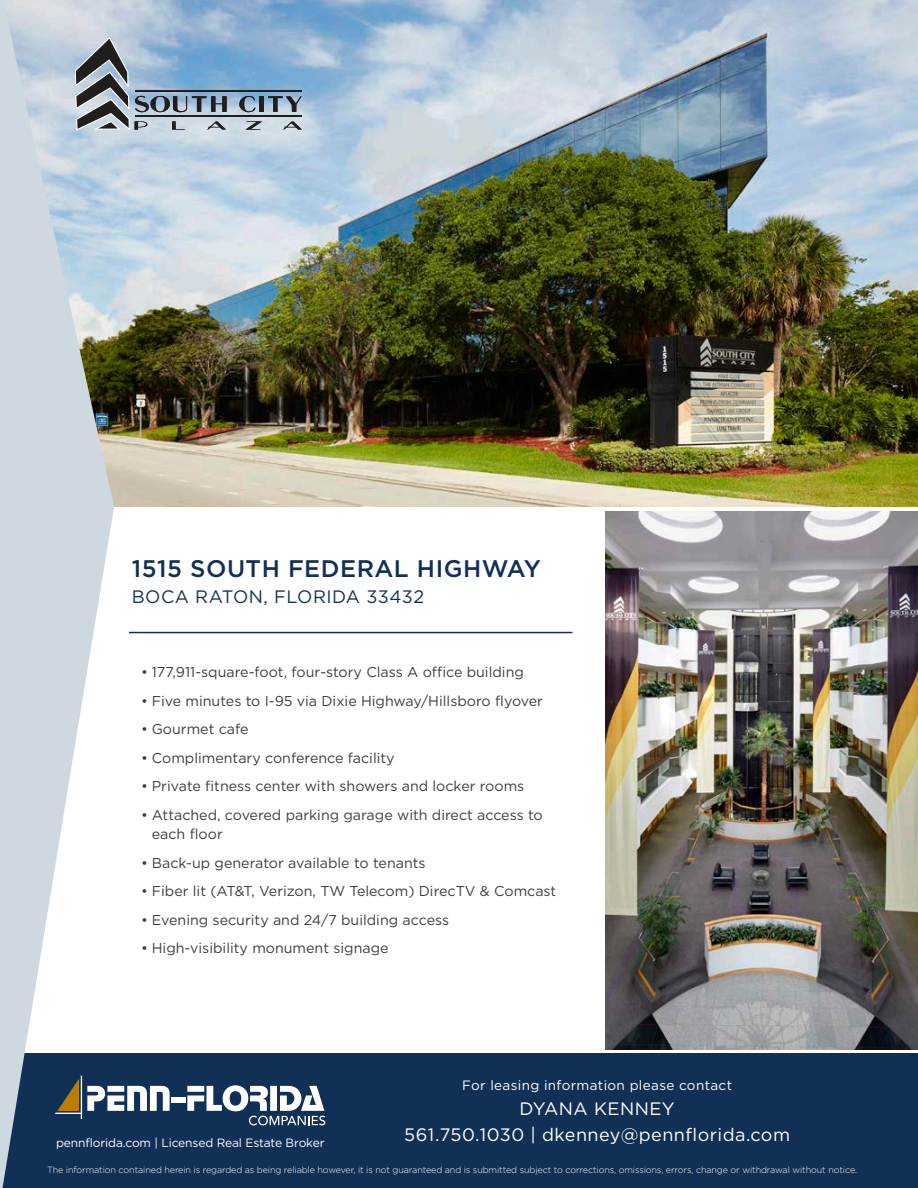
<style>
.page{position:relative;width:918px;height:1188px;background:#fff}
.page>*{position:absolute;margin:0;border:0;box-sizing:border-box;transform-origin:0 0}
.t1{font:500 24px "Gotham HTF";letter-spacing:.02em;color:#113056}
.t2{font:18px/25.5px "Gotham HTF";letter-spacing:.025em;color:#fff;text-align:center}
.t3{font:18px "Gotham HTF";letter-spacing:.025em;color:#113056}
.t4{font:14.25px/19.5px "Gotham HTF";color:#3e3e3f}
.t5{font:13.5px "Gotham HTF";letter-spacing:.025em;color:#fff}
.t6{font:12px "Gotham HTF";letter-spacing:-.01em;color:#fff}
.t7{font:300 9px "Gotham HTF";letter-spacing:-.01em;color:#fff}
</style>
<div class="page">
<img style="left:114px;top:0;width:804px;height:507px">
<div style="left:0;top:1054px;width:918px;height:134px;background:#113056"></div>
<svg style="left:0;top:0;width:114px;height:1188px;fill:#ced8e1"></svg>
<hr style="left:129px;top:632px;width:443px;height:1px;background:#113056">
<img style="left:606px;top:511px;width:312px;height:539px">
<hr style="left:135px;top:115px;width:167px;height:2px;background:#211e1e">
<svg style="left:238px;top:94px;width:17px;height:18px"></svg>
<hr style="left:259px;top:96px;width:4px;height:16px;background:#211e1e">
<svg style="left:268px;top:96px;width:34px;height:16px"></svg>
<svg style="left:245px;top:121px;width:17px;height:9px"></svg>
<svg style="left:75px;top:38px;width:152px;height:92px;background:#889cb0"></svg>
<svg style="left:283px;top:121px;width:19px;height:9px"></svg>
<hr style="left:135px;top:91px;width:167px;height:1px;background:#211e1e">
<div style="left:171px;top:1097px;width:15px;height:6px;background:#fff"></div>
<svg style="left:55px;top:1076px;width:115px;height:43px"></svg>
<svg style="left:187px;top:1085px;width:138px;height:40px"></svg>
<p class="t1" style="left:132px;top:555px;width:411px">1515 SOUTH FEDERAL HIGHWAY</p>
<p class="t3" style="left:132px;top:586px;width:294px">BOCA RATON, FLORIDA 33432</p>
<p class="t4" style="left:141px;top:662px;width:384px">• 177,911-square-foot, four-story Class A office building</p>
<p class="t4" style="left:141px;top:691px;width:403px">• Five minutes to I-95 via Dixie Highway/Hillsboro flyover</p>
<p class="t4" style="left:141px;top:719px;width:109px">• Gourmet cafe</p>
<p class="t4" style="left:141px;top:748px;width:255px">• Complimentary conference facility</p>
<p class="t4" style="left:141px;top:776px;width:385px">• Private fitness center with showers and locker rooms</p>
<p class="t4" style="left:152px;top:805px;width:392px;text-indent:-10px">• Attached, covered parking garage with direct access to each floor</p>
<p class="t4" style="left:141px;top:853px;width:286px">• Back-up generator available to tenants</p>
<p class="t4" style="left:141px;top:881px;width:417px">• Fiber lit (AT&amp;T, Verizon, TW Telecom) DirecTV &amp; Comcast</p>
<p class="t4" style="left:141px;top:910px;width:309px">• Evening security and 24/7 building access</p>
<p class="t4" style="left:141px;top:938px;width:249px">• High-visibility monument signage</p>
<p class="t6" style="left:56px;top:1136px;width:270px">pennflorida.com | Licensed Real Estate Broker</p>
<p class="t5" style="left:462px;top:1078px;width:271px">For leasing information please contact</p>
<p class="t2" style="left:404px;top:1096px;width:388px">DYANA KENNEY<br>561.750.1030 | dkenney@pennflorida.com</p>
<p class="t7" style="left:47px;top:1165px;width:811px">The information contained herein is regarded as being reliable however, it is not guaranteed and is submitted subject to corrections, omissions, errors, change or withdrawal without notice.</p>
</div>
